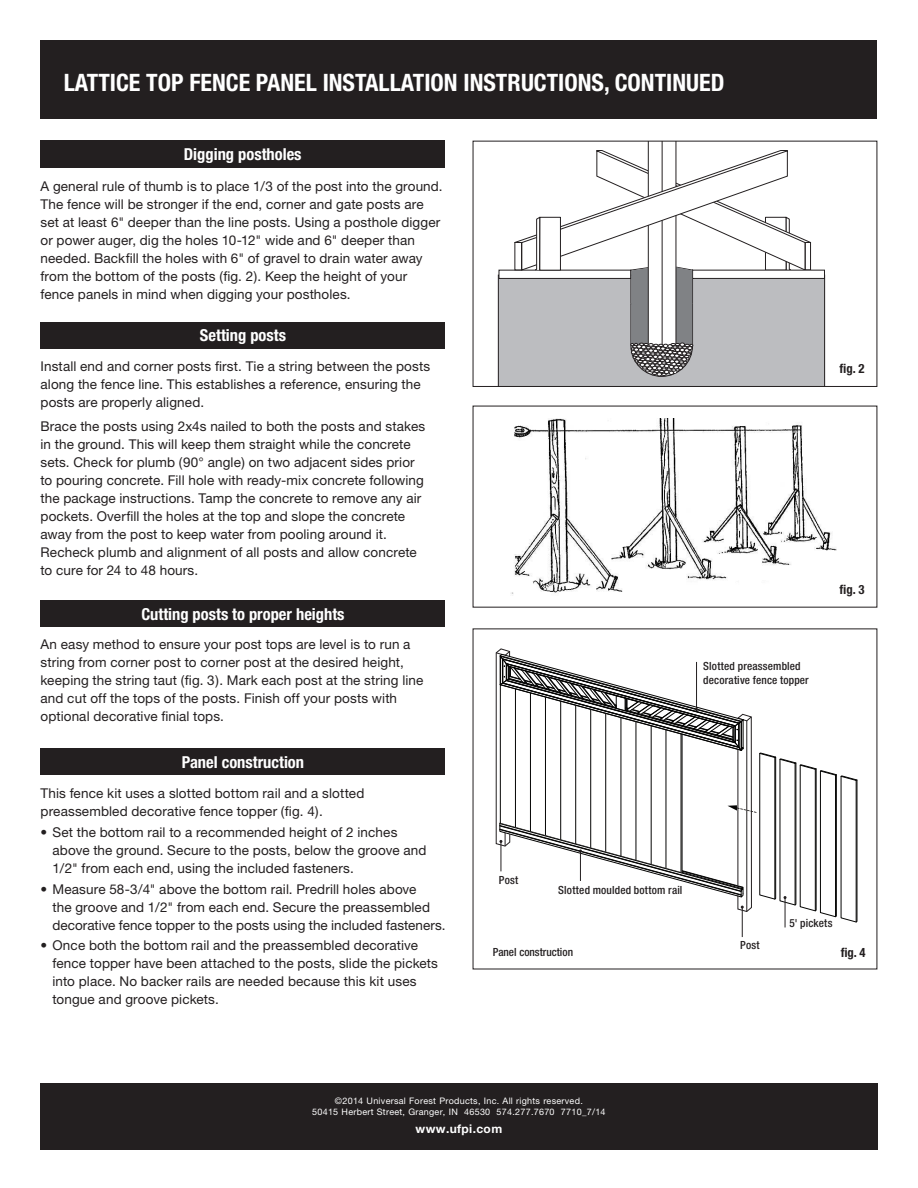
<style>
.page{position:relative;width:918px;height:1188px;background:#fff}
.page>*{position:absolute;margin:0;border:0;box-sizing:border-box;transform-origin:0 0}
.t1{font:700 condensed 24px "Helvetica Neue";color:#fff}
.t2{font:700 condensed 16.5px "Helvetica Neue";color:#fff}
.t3{font:13.5px/18px "Helvetica Neue";letter-spacing:.01em;color:#231f20}
.t4{font:700 condensed 12.75px "Helvetica Neue";color:#231f20}
.t5{font:700 12px "Helvetica Neue";letter-spacing:.03em;color:#fff}
.t6{font:500 condensed 11.25px/13.5px "Helvetica Neue";letter-spacing:.015em;color:#231f20}
.t7{font:9px/10.5px "Helvetica Neue";letter-spacing:.03em;color:#fff;text-align:center}
</style>
<div class="page">
<div style="left:40px;top:40px;width:837px;height:79px;background:#231f20"></div>
<div style="left:40px;top:322px;width:405px;height:27px;background:#231f20"></div>
<div style="left:40px;top:600px;width:405px;height:27px;background:#231f20"></div>
<div style="left:41px;top:1083px;width:837px;height:67px;background:#231f20"></div>
<hr style="left:648px;top:141px;width:1px;height:203px;background:#231f20">
<hr style="left:662px;top:141px;width:1px;height:234px;background:#231f20">
<hr style="left:676px;top:141px;width:1px;height:203px;background:#231f20">
<svg style="left:498px;top:150px;width:327px;height:235px"></svg>
<div style="left:473px;top:141px;width:404px;height:246px;border:1px solid #231f20"></div>
<img style="left:511px;top:419px;width:326px;height:175px">
<div style="left:40px;top:748px;width:405px;height:27px;background:#231f20"></div>
<div style="left:40px;top:141px;width:405px;height:27px;background:#231f20"></div>
<hr style="left:742px;top:907px;width:1px;height:30px;background:#231f20">
<svg style="left:496px;top:649px;width:361px;height:278px"></svg>
<h1 class="t1" style="left:64px;top:67px;width:662px">LATTICE TOP FENCE PANEL INSTALLATION INSTRUCTIONS, CONTINUED</h1>
<p class="t2" style="left:184px;top:144px;width:119px">Digging postholes</p>
<p class="t3" style="left:40px;top:177px;width:404px">A general rule of thumb is to place 1/3 of the post into the ground.<br>The fence will be stronger if the end, corner and gate posts are set at least 6" deeper than the line posts. Using a posthole digger or power auger, dig the holes 10-12" wide and 6" deeper than needed. Backfill the holes with 6" of gravel to drain water away from the bottom of the posts (fig. 2). Keep the height of your fence panels in mind when digging your postholes.</p>
<p class="t2" style="left:200px;top:325px;width:88px">Setting posts</p>
<p class="t3" style="left:40px;top:357px;width:391px">Install end and corner posts first. Tie a string between the posts along the fence line. This establishes a reference, ensuring the posts are properly aligned.</p>
<p class="t3" style="left:40px;top:417px;width:386px">Brace the posts using 2x4s nailed to both the posts and stakes in the ground. This will keep them straight while the concrete sets. Check for plumb (90° angle) on two adjacent sides prior to pouring concrete. Fill hole with ready-mix concrete following the package instructions. Tamp the concrete to remove any air pockets. Overfill the holes at the top and slope the concrete away from the post to keep water from pooling around it.<br>Recheck plumb and alignment of all posts and allow concrete to cure for 24 to 48 hours.</p>
<p class="t2" style="left:141px;top:604px;width:205px">Cutting posts to proper heights</p>
<p class="t3" style="left:40px;top:635px;width:384px">An easy method to ensure your post tops are level is to run a string from corner post to corner post at the desired height, keeping the string taut (fig. 3). Mark each post at the string line and cut off the tops of the posts. Finish off your posts with optional decorative finial tops.</p>
<p class="t2" style="left:182px;top:752px;width:124px">Panel construction</p>
<p class="t3" style="left:40px;top:784px;width:325px">This fence kit uses a slotted bottom rail and a slotted preassembled decorative fence topper (fig. 4).</p>
<p class="t3" style="left:53px;top:823px;width:375px;text-indent:-12px">• Set the bottom rail to a recommended height of 2 inches above the ground. Secure to the posts, below the groove and<br>1/2" from each end, using the included fasteners.</p>
<p class="t3" style="left:53px;top:880px;width:394px;text-indent:-12px">• Measure 58-3/4" above the bottom rail. Predrill holes above<br>the groove and 1/2" from each end. Secure the preassembled decorative fence topper to the posts using the included fasteners.</p>
<p class="t3" style="left:53px;top:936px;width:387px;text-indent:-12px">• Once both the bottom rail and the preassembled decorative fence topper have been attached to the posts, slide the pickets into place. No backer rails are needed because this kit uses tongue and groove pickets.</p>
<p class="t4" style="left:840px;top:361px;width:26px">fig. 2</p>
<p class="t6" style="left:703px;top:659px;width:107px">Slotted preassembled decorative fence topper</p>
<p class="t4" style="left:840px;top:582px;width:26px">fig. 3</p>
<p class="t6" style="left:499px;top:873px;width:21px">Post</p>
<p class="t6" style="left:558px;top:883px;width:126px">Slotted moulded bottom rail</p>
<p class="t6" style="left:493px;top:945px;width:82px">Panel construction</p>
<p class="t6" style="left:740px;top:939px;width:21px">Post</p>
<p class="t6" style="left:789px;top:916px;width:45px">5' pickets</p>
<p class="t4" style="left:841px;top:945px;width:26px">fig. 4</p>
<p class="t7" style="left:312px;top:1096px;width:295px">©2014 Universal Forest Products, Inc. All rights reserved.<br>50415 Herbert Street, Granger, IN 46530 574.277.7670 7710_7/14</p>
<p class="t5" style="left:416px;top:1121px;width:88px">www.ufpi.com</p>
</div>
